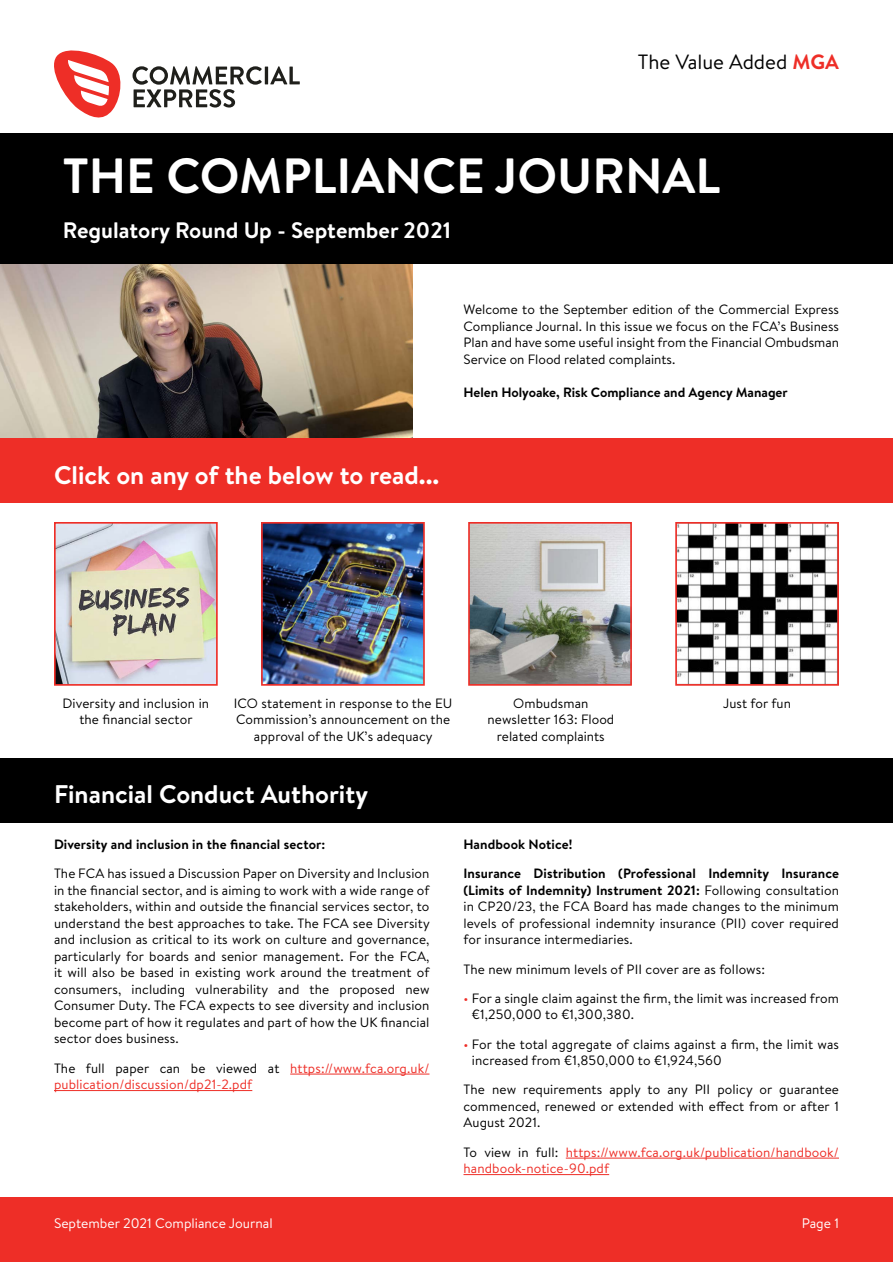
<style>
.page{position:relative;width:893px;height:1263px;background:#fff}
.page>*{position:absolute;margin:0;border:0;box-sizing:border-box;transform-origin:0 0}
.t1{font:700 49.35px "Brandon Text";color:#fff}
.t2{font:700 25.5px "Brandon Text";color:#fff}
.t3{font:700 22.35px "Brandon Text";color:#fff}
.t4{font:20.7px "Brandon Text";color:#000}
.t5{font:13.8px "Brandon Text";color:#fff}
.t6{font:13.5px/16.5px "Brandon Text";letter-spacing:.01em;color:#000;text-align:justify}
.t7{font:13.5px/16.5px "Brandon Text";letter-spacing:.01em;color:#ee2e27}
.t8{font:700 13.5px/29.2px "Brandon Text";letter-spacing:.01em;color:#000}
.s1{font-weight:700;color:#ee2e27}
.s2{color:#000}
.s3{font-weight:700}
.s4{color:#ee2e27}
</style>
<div class="page">
<svg style="left:54px;top:50px;width:67px;height:68px"></svg>
<hr style="left:265px;top:67px;width:3px;height:17px;background:#1f1f1b">
<svg style="left:270px;top:66px;width:30px;height:18px"></svg>
<svg style="left:133px;top:66px;width:129px;height:42px"></svg>
<img style="left:0;top:264px;width:412px;height:174px">
<hr style="left:290px;top:1074px;width:139px;height:1px;background:#ee2e27">
<hr style="left:54px;top:1090px;width:198px;height:1px;background:#ee2e27">
<hr style="left:566px;top:1158px;width:273px;height:1px;background:#ee2e27">
<hr style="left:463px;top:1174px;width:146px;height:1px;background:#ee2e27">
<div style="left:0;top:133px;width:893px;height:131px;background:#000"></div>
<div style="left:0;top:438px;width:893px;height:65px;background:#ee2e27"></div>
<div style="left:0;top:758px;width:893px;height:64px;background:#000"></div>
<div style="left:0;top:1197px;width:893px;height:65px;background:#ee2e27"></div>
<img style="left:57px;top:525px;width:158px;height:158px">
<div style="left:54px;top:522px;width:164px;height:164px;border:2px solid #ee2e27"></div>
<img style="left:264px;top:525px;width:158px;height:158px">
<div style="left:261px;top:522px;width:164px;height:164px;border:2px solid #ee2e27"></div>
<img style="left:678px;top:525px;width:158px;height:158px">
<div style="left:675px;top:522px;width:164px;height:164px;border:2px solid #ee2e27"></div>
<img style="left:471px;top:525px;width:158px;height:158px">
<div style="left:468px;top:522px;width:164px;height:164px;border:2px solid #ee2e27"></div>
<h3 class="t4" style="left:638px;top:47px;width:203px">The Value Added <span class="s1">MGA</span></h3>
<h1 class="t1" style="left:63px;top:142px;width:659px">THE COMPLIANCE JOURNAL</h1>
<h3 class="t3" style="left:63px;top:215px;width:390px">Regulatory Round Up - September 2021</h3>
<p class="t6" style="left:463px;top:301px;width:377px">Welcome to the September edition of the Commercial Express Compliance Journal. In this issue we focus on the FCA’s Business Plan and have some useful insight from the Financial Ombudsman Service on Flood related complaints.</p>
<p class="t8" style="left:463px;top:378px;width:326px">Helen Holyoake, Risk Compliance and Agency Manager</p>
<h2 class="t2" style="left:54px;top:457px;width:387px">Click on any of the below to read...</h2>
<p class="t6" style="left:63px;top:694px;width:148px;text-align:center">Diversity and inclusion in the financial sector</p>
<p class="t6" style="left:234px;top:694px;width:220px;text-align:center">ICO statement in response to the EU<br>Commission’s announcement on the approval of the UK’s adequacy</p>
<p class="t6" style="left:513px;top:694px;width:77px">Ombudsman</p>
<p class="t6" style="left:723px;top:694px;width:69px">Just for fun</p>
<p class="t6" style="left:487px;top:711px;width:128px;text-align:center">newsletter 163: Flood related complaints</p>
<h2 class="t2" style="left:54px;top:777px;width:316px">Financial Conduct Authority</h2>
<p class="t8" style="left:54px;top:829px;width:273px">Diversity and inclusion in the financial sector:</p>
<p class="t6" style="left:54px;top:865px;width:377px">The FCA has issued a Discussion Paper on Diversity and Inclusion in the financial sector, and is aiming to work with a wide range of stakeholders, within and outside the financial services sector, to understand the best approaches to take. The FCA see Diversity and inclusion as critical to its work on culture and governance, particularly for boards and senior management. For the FCA, it will also be based in existing work around the treatment of consumers, including vulnerability and the proposed new Consumer Duty. The FCA expects to see diversity and inclusion become part of how it regulates and part of how the UK financial sector does business.</p>
<p class="t7" style="left:54px;top:1059px;width:377px"><span class="s2">The full paper can be viewed at</span> https://www.fca.org.uk/ publication/discussion/dp21-2.pdf</p>
<p class="t8" style="left:463px;top:829px;width:377px">Handbook Notice!<br>Insurance Distribution (Professional Indemnity Insurance</p>
<p class="t6" style="left:463px;top:881px;width:377px"><span class="s3">(Limits of Indemnity) Instrument 2021:</span> Following consultation in CP20/23, the FCA Board has made changes to the minimum levels of professional indemnity insurance (PII) cover required for insurance intermediaries.</p>
<p class="t6" style="left:463px;top:960px;width:303px">The new minimum levels of PII cover are as follows:</p>
<p class="t6" style="left:472px;top:989px;width:368px;text-indent:-8px"><span class="s4">•</span> For a single claim against the firm, the limit was increased from €1,250,000 to €1,300,380.</p>
<p class="t6" style="left:472px;top:1035px;width:368px;text-indent:-8px"><span class="s4">•</span> For the total aggregate of claims against a firm, the limit was increased from €1,850,000 to €1,924,560</p>
<p class="t6" style="left:463px;top:1081px;width:377px">The new requirements apply to any PII policy or guarantee commenced, renewed or extended with effect from or after 1<br>August 2021.</p>
<p class="t7" style="left:463px;top:1143px;width:377px"><span class="s2">To view in full:</span> https://www.fca.org.uk/publication/handbook/ handbook-notice-90.pdf</p>
<p class="t5" style="left:54px;top:1214px;width:220px">September 2021 Compliance Journal</p>
<p class="t5" style="left:802px;top:1214px;width:39px">Page 1</p>
</div>
